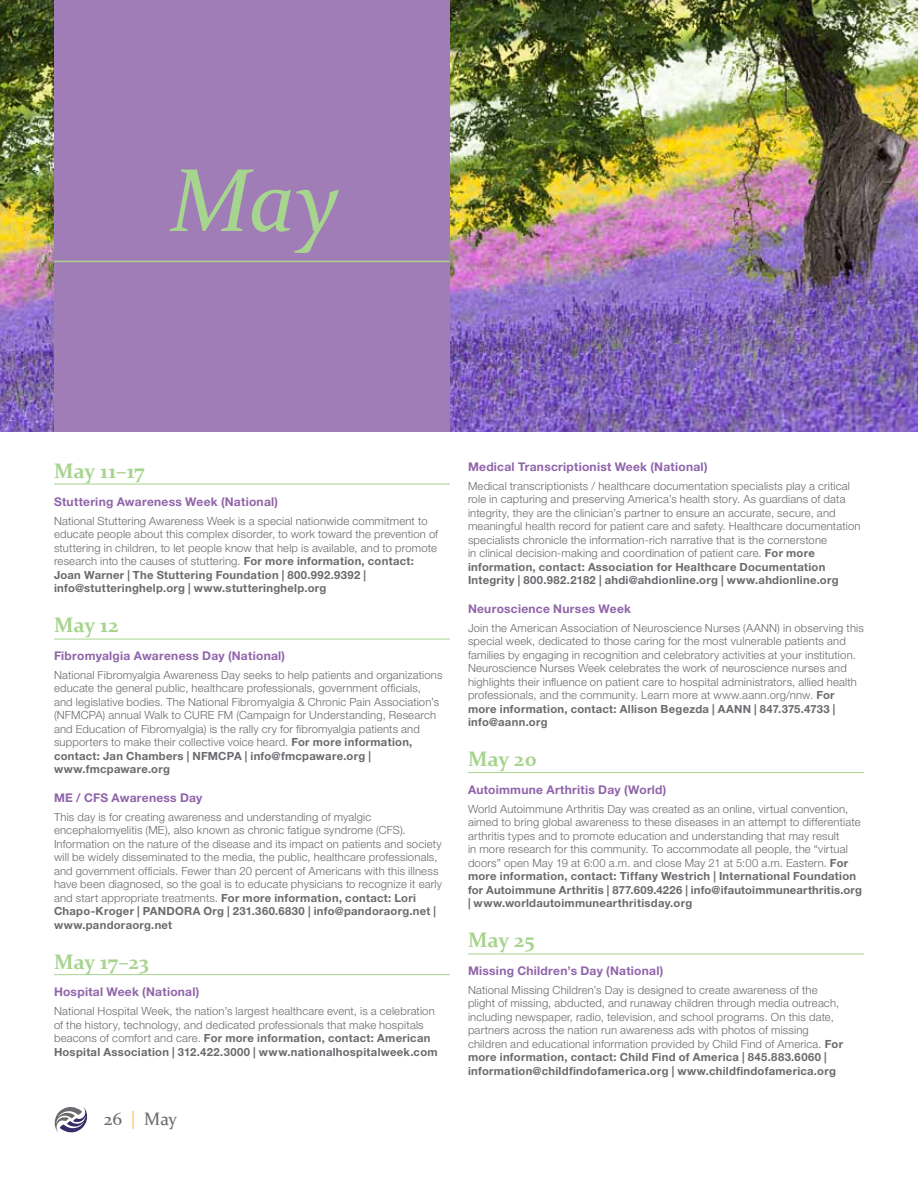
<style>
.page{position:relative;width:918px;height:1188px;background:#fff}
.page>*{position:absolute;margin:0;border:0;box-sizing:border-box;transform-origin:0 0}
.t1{font:italic 90px "Constantia";color:#a7d48e}
.t2{font:700 21px "Constantia";letter-spacing:-.005em;color:#a7d48e}
.t3{font:18px "Constantia";color:#696a6d}
.t4{font:700 12px "Helvetica Neue LT Pro";letter-spacing:.02em;color:#9064aa}
.t5{font:300 11.25px/13.5px "Helvetica Neue LT Pro";letter-spacing:.015em;color:#696a6d}
.s1{font-weight:700}
.s2{font-family:"Helvetica Neue LT Pro";font-weight:300;color:#fcb53d}
</style>
<div class="page">
<img style="left:450px;top:0;width:468px;height:432px">
<img style="left:0;top:0;width:54px;height:432px">
<div style="left:54px;top:0;width:396px;height:432px;background:#a17db8"></div>
<svg style="left:55px;top:1107px;width:33px;height:26px"></svg>
<hr style="left:54px;top:484px;width:396px;height:1px;background:#a7d48e">
<hr style="left:54px;top:639px;width:396px;height:1px;background:#a7d48e">
<hr style="left:54px;top:974px;width:396px;height:1px;background:#a7d48e">
<hr style="left:468px;top:772px;width:396px;height:1px;background:#a7d48e">
<hr style="left:468px;top:954px;width:396px;height:1px;background:#a7d48e">
<hr style="left:54px;top:261px;width:396px;height:1px;background:#a7d48e">
<h1 class="t1" style="left:170px;top:139px;width:171px">May</h1>
<h2 class="t2" style="left:54px;top:456px;width:92px">May 11–17</h2>
<p class="t4" style="left:54px;top:494px;width:226px">Stuttering Awareness Week (National)</p>
<p class="t5" style="left:54px;top:514px;width:386px">National Stuttering Awareness Week is a special nationwide commitment to educate people about this complex disorder, to work toward the prevention of stuttering in children, to let people know that help is available, and to promote research into the causes of stuttering. <span class="s1">For more information, contact:<br>Joan Warner | The Stuttering Foundation | 800.992.9392 | info@stutteringhelp.org | www.stutteringhelp.org</span></p>
<h2 class="t2" style="left:54px;top:610px;width:66px">May 12</h2>
<p class="t4" style="left:54px;top:648px;width:233px">Fibromyalgia Awareness Day (National)</p>
<p class="t5" style="left:54px;top:668px;width:390px">National Fibromyalgia Awareness Day seeks to help patients and organizations educate the general public, healthcare professionals, government officials,<br>and legislative bodies. The National Fibromyalgia &amp; Chronic Pain Association’s (NFMCPA) annual Walk to CURE FM (Campaign for Understanding, Research and Education of Fibromyalgia) is the rally cry for fibromyalgia patients and supporters to make their collective voice heard. <span class="s1">For more information, contact: Jan Chambers | NFMCPA | info@fmcpaware.org | www.fmcpaware.org</span></p>
<p class="t4" style="left:54px;top:790px;width:150px">ME / CFS Awareness Day</p>
<p class="t5" style="left:54px;top:810px;width:390px">This day is for creating awareness and understanding of myalgic encephalomyelitis (ME), also known as chronic fatigue syndrome (CFS).<br>Information on the nature of the disease and its impact on patients and society will be widely disseminated to the media, the public, healthcare professionals, and government officials. Fewer than 20 percent of Americans with this illness have been diagnosed, so the goal is to educate physicians to recognize it early and start appropriate treatments. <span class="s1">For more information, contact: Lori Chapo-Kroger | PANDORA Org | 231.360.6830 | info@pandoraorg.net | www.pandoraorg.net</span></p>
<h2 class="t2" style="left:54px;top:947px;width:96px">May 17–23</h2>
<p class="t4" style="left:54px;top:985px;width:147px">Hospital Week (National)</p>
<p class="t5" style="left:54px;top:1004px;width:385px">National Hospital Week, the nation’s largest healthcare event, is a celebration of the history, technology, and dedicated professionals that make hospitals beacons of comfort and care. <span class="s1">For more information, contact: American Hospital Association | 312.422.3000 | www.nationalhospitalweek.com</span></p>
<h3 class="t3" style="left:104px;top:1107px;width:75px">26 <span class="s2">|</span> May</h3>
<p class="t4" style="left:468px;top:459px;width:241px">Medical Transcriptionist Week (National)</p>
<p class="t5" style="left:468px;top:479px;width:394px">Medical transcriptionists / healthcare documentation specialists play a critical role in capturing and preserving America’s health story. As guardians of data integrity, they are the clinician’s partner to ensure an accurate, secure, and meaningful health record for patient care and safety. Healthcare documentation specialists chronicle the information-rich narrative that is the cornerstone<br>in clinical decision-making and coordination of patient care. <span class="s1">For more information, contact: Association for Healthcare Documentation Integrity | 800.982.2182 | ahdi@ahdionline.org | www.ahdionline.org</span></p>
<p class="t4" style="left:468px;top:601px;width:165px">Neuroscience Nurses Week</p>
<p class="t5" style="left:468px;top:621px;width:397px">Join the American Association of Neuroscience Nurses (AANN) in observing this special week, dedicated to those caring for the most vulnerable patients and families by engaging in recognition and celebratory activities at your institution.<br>Neuroscience Nurses Week celebrates the work of neuroscience nurses and highlights their influence on patient care to hospital administrators, allied health professionals, and the community. Learn more at www.aann.org/nnw. <span class="s1">For more information, contact: Allison Begezda | AANN | 847.375.4733 | info@aann.org</span></p>
<h2 class="t2" style="left:468px;top:744px;width:70px">May 20</h2>
<p class="t4" style="left:468px;top:782px;width:200px">Autoimmune Arthritis Day (World)</p>
<p class="t5" style="left:468px;top:802px;width:396px">World Autoimmune Arthritis Day was created as an online, virtual convention, aimed to bring global awareness to these diseases in an attempt to differentiate arthritis types and to promote education and understanding that may result<br>in more research for this community. To accommodate all people, the “virtual doors” open May 19 at 6:00 a.m. and close May 21 at 5:00 a.m. Eastern. <span class="s1">For more information, contact: Tiffany Westrich | International Foundation for Autoimmune Arthritis | 877.609.4226 | info@ifautoimmunearthritis.org | www.worldautoimmunearthritisday.org</span></p>
<h2 class="t2" style="left:468px;top:925px;width:68px">May 25</h2>
<p class="t4" style="left:468px;top:963px;width:197px">Missing Children’s Day (National)</p>
<p class="t5" style="left:468px;top:983px;width:377px">National Missing Children’s Day is designed to create awareness of the plight of missing, abducted, and runaway children through media outreach, including newspaper, radio, television, and school programs. On this date, partners across the nation run awareness ads with photos of missing children and educational information provided by Child Find of America. <span class="s1">For more information, contact: Child Find of America | 845.883.6060 | information@childfindofamerica.org | www.childfindofamerica.org</span></p>
</div>
